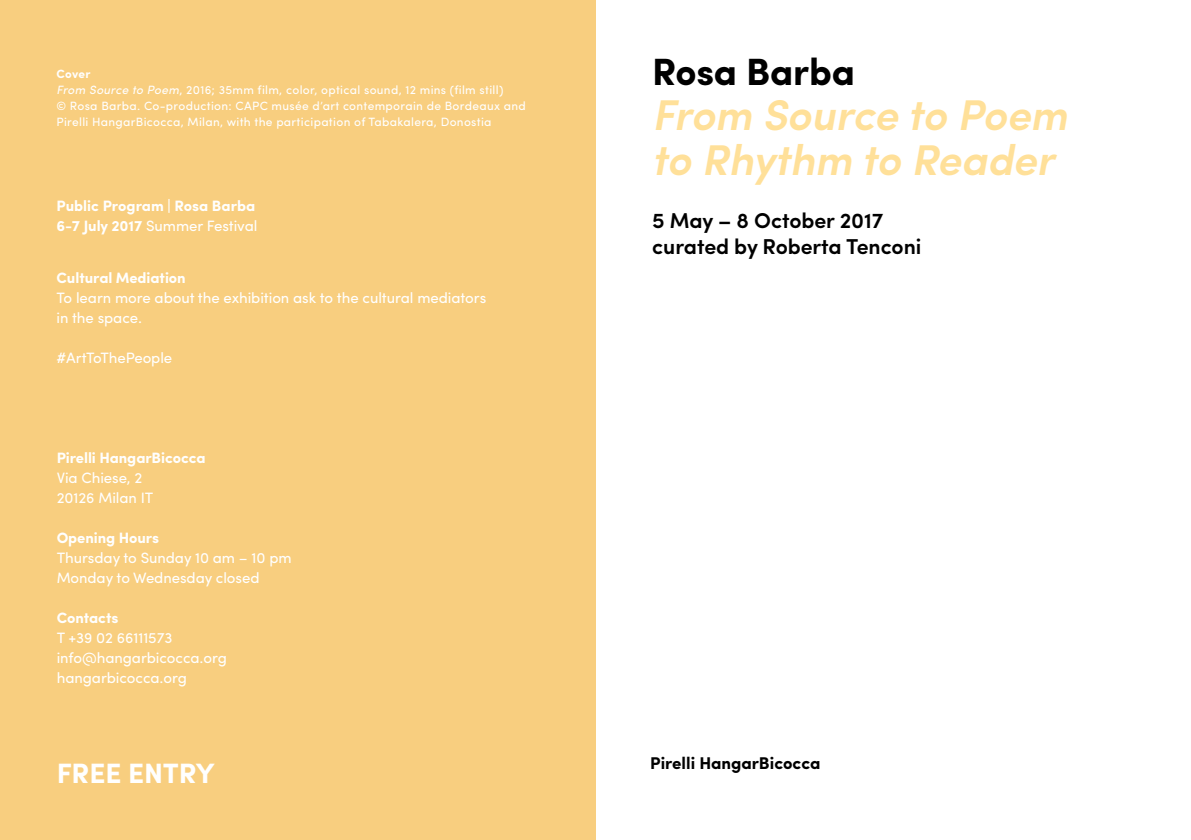
<style>
.page{position:relative;width:1191px;height:840px;background:#fff}
.page>*{position:absolute;margin:0;border:0;box-sizing:border-box;transform-origin:0 0}
.t1{font:italic 600 43px/44.8px "Sofia Pro";letter-spacing:-.005em;color:#ffe099}
.t2{font:700 38px "Sofia Pro";letter-spacing:-.005em;color:#000}
.t3{font:700 28px "Sofia Pro";letter-spacing:-.005em;color:#fff}
.t4{font:600 21.6px/26.2px "Sofia Pro";letter-spacing:-.005em;color:#000}
.t5{font:700 17px "Sofia Pro";color:#000}
.t6{font:15px/20px "Sofia Pro";letter-spacing:-.005em;color:#fff}
.t7{font:700 15px/20px "Sofia Pro";letter-spacing:-.005em;color:#fff}
.t8{font:12px/16px "Sofia Pro";letter-spacing:.025em;color:#fff}
.s1{font-weight:700}
.s2{font-style:italic}
.s3{font-weight:400}
</style>
<div class="page">
<div style="left:0;top:0;width:595px;height:839px;background:#f8ce7f"></div>
<p class="t8" style="left:57px;top:65px;width:471px"><span class="s1">Cover<br></span><span class="s2">From Source to Poem</span>, 2016; 35mm film, color, optical sound, 12 mins (film still)<br>© Rosa Barba. Co-production: CAPC musée d’art contemporain de Bordeaux and Pirelli HangarBicocca, Milan, with the participation of Tabakalera, Donostia</p>
<p class="t7" style="left:57px;top:194px;width:202px">Public Program | Rosa Barba<br>6-7 July 2017 <span class="s3">Summer Festival</span></p>
<p class="t7" style="left:57px;top:266px;width:131px">Cultural Mediation</p>
<p class="t6" style="left:57px;top:286px;width:431px">To learn more about the exhibition ask to the cultural mediators in the space.</p>
<p class="t6" style="left:57px;top:346px;width:117px">#ArtToThePeople</p>
<p class="t7" style="left:57px;top:446px;width:150px">Pirelli HangarBicocca</p>
<p class="t6" style="left:57px;top:466px;width:98px">Via Chiese, 2<br>20126 Milan IT</p>
<p class="t7" style="left:57px;top:526px;width:104px">Opening Hours</p>
<p class="t6" style="left:57px;top:546px;width:236px">Thursday to Sunday 10 am – 10 pm<br>Monday to Wednesday closed</p>
<p class="t7" style="left:57px;top:606px;width:63px">Contacts</p>
<p class="t6" style="left:57px;top:626px;width:172px">T +39 02 66111573 info@hangarbicocca.org hangarbicocca.org</p>
<h3 class="t3" style="left:57px;top:751px;width:159px">FREE ENTRY</h3>
<h2 class="t2" style="left:652px;top:43px;width:204px">Rosa Barba</h2>
<h1 class="t1" style="left:652px;top:90px;width:417px">From Source to Poem to Rhythm to Reader</h1>
<h3 class="t4" style="left:652px;top:205px;width:271px">5 May – 8 October 2017 curated by Roberta Tenconi</h3>
<h3 class="t5" style="left:650px;top:749px;width:172px">Pirelli HangarBicocca</h3>
</div>
